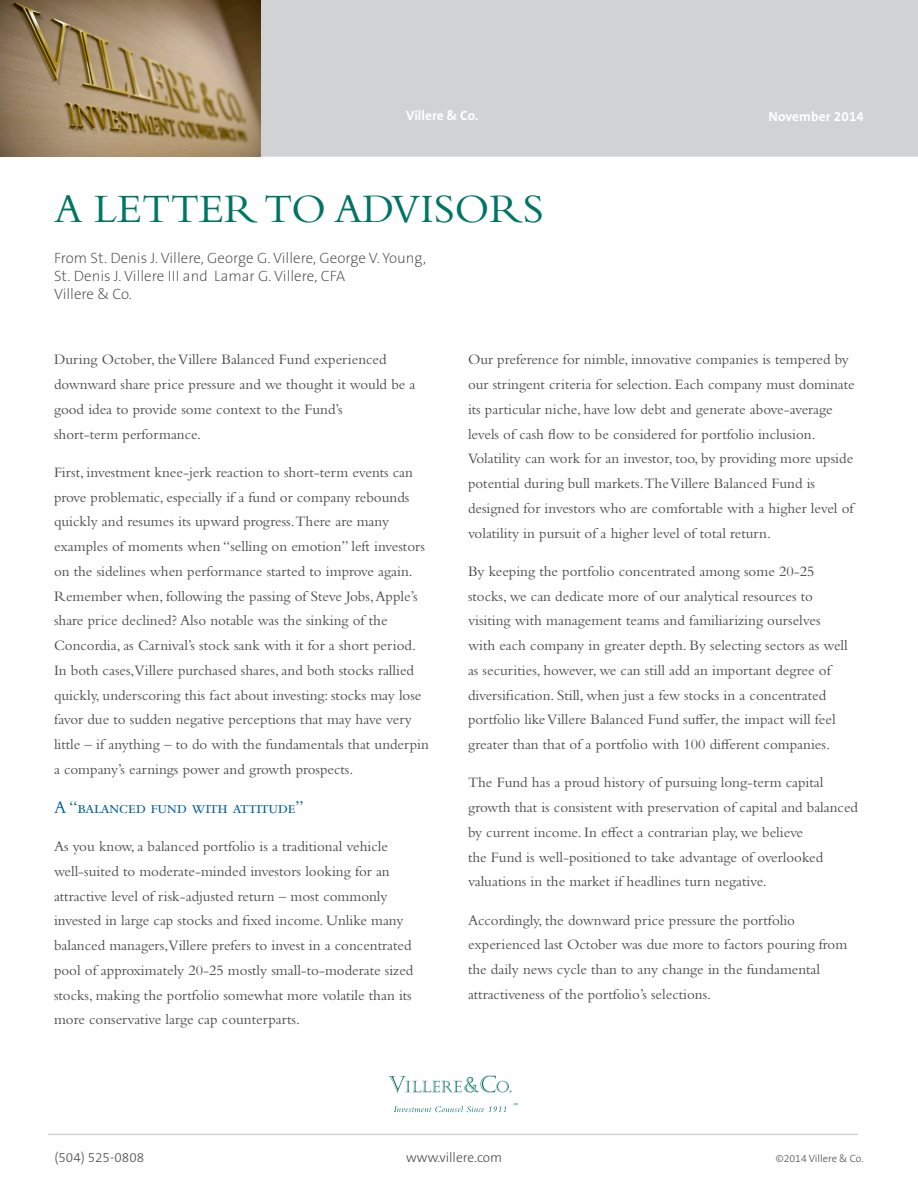
<style>
.page{position:relative;width:918px;height:1188px;background:#fff}
.page>*{position:absolute;margin:0;border:0;box-sizing:border-box;transform-origin:0 0}
.headline_bembo{font:42px "Bembo Std";color:#007563}
.text_villere{font:18px "Bembo Std";letter-spacing:-.03em;color:#005d9c}
.text_villere-2{font:15px/24.8px "Bembo Std";color:#4b4c4d}
.t1{font:200 15px/18px "The Sans B2";color:#4b4c4d}
.t2{font:300 13.5px "The Sans B3";color:#4b4c4d}
.t3{font:700 13.5px "The Sans B7";color:#fff}
.t4{font:300 10.5px "The Sans B3";color:#4b4c4d}
</style>
<div class="page">
<hr style="left:48px;top:1134px;width:810px;height:1px;background:#d1d2d4">
<div style="left:260px;top:0;width:658px;height:157px;background:#d1d2d4"></div>
<svg style="left:388px;top:1076px;width:123px;height:17px"></svg>
<svg style="left:394px;top:1106px;width:112px;height:6px"></svg>
<img style="left:0;top:0;width:260px;height:157px">
<p class="t3" style="left:406px;top:108px;width:74px">Villere &amp; Co.</p>
<p class="t3" style="left:768px;top:110px;width:97px">November 2014</p>
<p class="headline_bembo" style="left:54px;top:184px;width:491px">A LETTER TO ADVISORS</p>
<p class="t1" style="left:54px;top:249px;width:374px">From St. Denis J. Villere, George G. Villere, George V. Young,<br>St. Denis J. Villere III and Lamar G. Villere, CFA</p>
<p class="t1" style="left:54px;top:285px;width:79px">Villere &amp; Co.</p>
<p class="text_villere-2" style="left:54px;top:347px;width:363px">During October, the Villere Balanced Fund experienced downward share price pressure and we thought it would be a good idea to provide some context to the Fund’s<br>short-term performance.</p>
<p class="text_villere-2" style="left:54px;top:459px;width:377px">First, investment knee-jerk reaction to short-term events can prove problematic, especially if a fund or company rebounds quickly and resumes its upward progress.There are many examples of moments when “selling on emotion” left investors on the sidelines when performance started to improve again.<br>Remember when, following the passing of Steve Jobs, Apple’s share price declined? Also notable was the sinking of the Concordia, as Carnival’s stock sank with it for a short period.<br>In both cases,Villere purchased shares, and both stocks rallied quickly, underscoring this fact about investing: stocks may lose favor due to sudden negative perceptions that may have very little – if anything – to do with the fundamentals that underpin a company’s earnings power and growth prospects.</p>
<p class="text_villere" style="left:54px;top:797px;width:251px">A “balanced fund with attitude”</p>
<p class="text_villere-2" style="left:54px;top:834px;width:361px">As you know, a balanced portfolio is a traditional vehicle well-suited to moderate-minded investors looking for an attractive level of risk-adjusted return – most commonly invested in large cap stocks and fixed income. Unlike many balanced managers,Villere prefers to invest in a concentrated pool of approximately 20-25 mostly small-to-moderate sized stocks, making the portfolio somewhat more volatile than its more conservative large cap counterparts.</p>
<p class="text_villere-2" style="left:468px;top:347px;width:389px">Our preference for nimble, innovative companies is tempered by our stringent criteria for selection. Each company must dominate its particular niche, have low debt and generate above-average levels of cash flow to be considered for portfolio inclusion.<br>Volatility can work for an investor, too, by providing more upside potential during bull markets.The Villere Balanced Fund is designed for investors who are comfortable with a higher level of volatility in pursuit of a higher level of total return.</p>
<p class="text_villere-2" style="left:468px;top:558px;width:381px">By keeping the portfolio concentrated among some 20-25 stocks, we can dedicate more of our analytical resources to visiting with management teams and familiarizing ourselves with each company in greater depth. By selecting sectors as well as securities, however, we can still add an important degree of diversification. Still, when just a few stocks in a concentrated portfolio like Villere Balanced Fund suffer, the impact will feel greater than that of a portfolio with 100 different companies.</p>
<p class="text_villere-2" style="left:468px;top:770px;width:392px">The Fund has a proud history of pursuing long-term capital growth that is consistent with preservation of capital and balanced by current income. In effect a contrarian play, we believe<br>the Fund is well-positioned to take advantage of overlooked valuations in the market if headlines turn negative.</p>
<p class="text_villere-2" style="left:468px;top:907px;width:379px">Accordingly, the downward price pressure the portfolio experienced last October was due more to factors pouring from the daily news cycle than to any change in the fundamental attractiveness of the portfolio’s selections.</p>
<p class="t2" style="left:54px;top:1150px;width:91px">(504) 525-0808</p>
<p class="t2" style="left:406px;top:1150px;width:98px">www.villere.com</p>
<p class="t4" style="left:776px;top:1152px;width:89px">©2014 Villere &amp; Co.</p>
</div>
